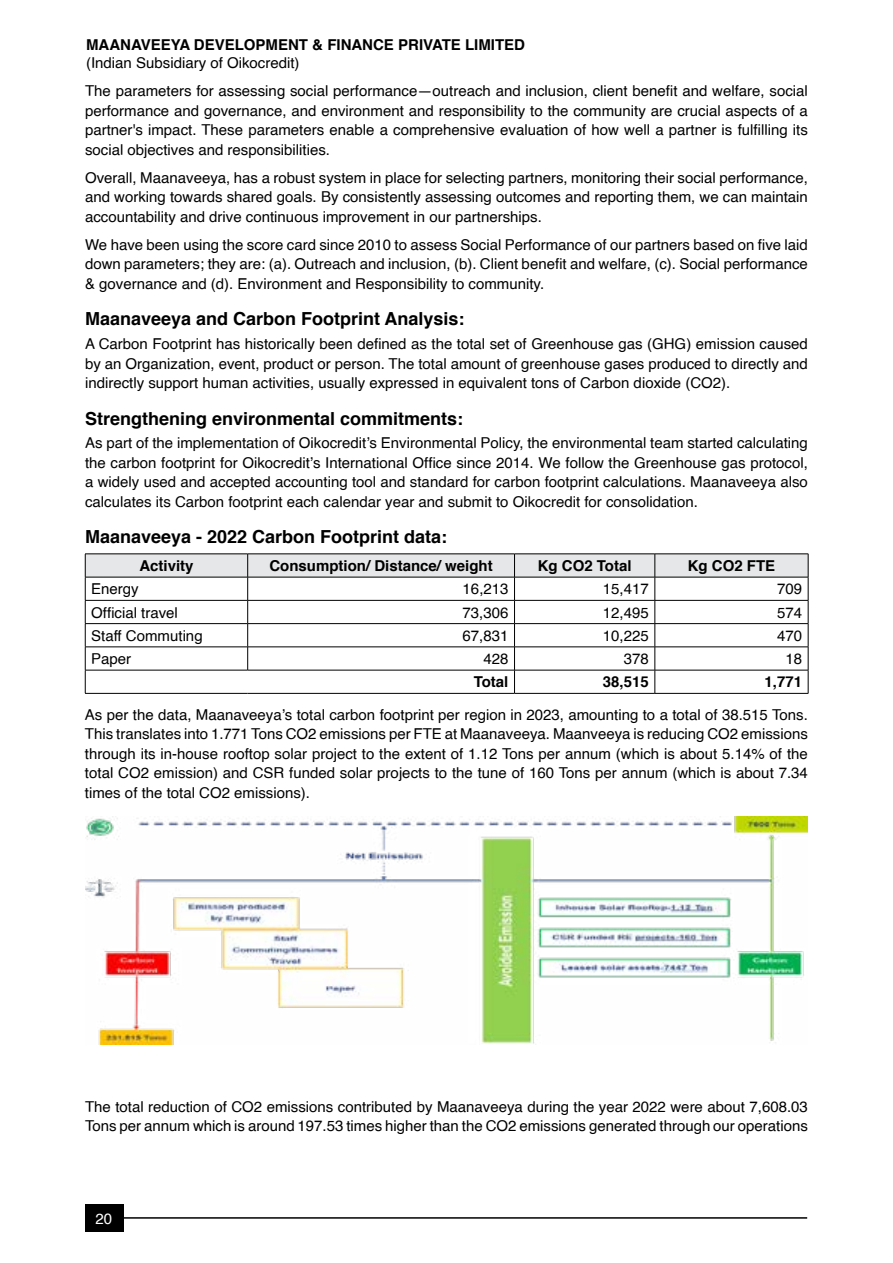
<style>
.page{position:relative;width:893px;height:1263px;background:#fff}
.page>*{position:absolute;margin:0;border:0;box-sizing:border-box;transform-origin:0 0}
.t1{font:700 18px "Helvetica";color:#000}
.t2{font:15px/19.5px "Helvetica";color:#000;text-align:justify}
.t3{font:700 15px "Helvetica";color:#000}
.t4{font:15px "Helvetica";color:#fff}
</style>
<div class="page">
<div style="left:85px;top:1204px;width:38px;height:27px;background:#000"></div>
<hr style="left:123px;top:1217px;width:684px;height:2px;background:#000">
<svg style="left:85px;top:554px;width:724px;height:139px"></svg>
<hr style="left:85px;top:693px;width:163px;height:1px;background:#000">
<hr style="left:248px;top:693px;width:266px;height:1px;background:#000">
<hr style="left:514px;top:693px;width:141px;height:1px;background:#000">
<hr style="left:655px;top:693px;width:153px;height:1px;background:#000">
<img style="left:85px;top:817px;width:723px;height:227px">
<p class="t3" style="left:86px;top:32px;width:440px">MAANAVEEYA DEVELOPMENT &amp; FINANCE PRIVATE LIMITED</p>
<p class="t2" style="left:86px;top:53px;width:215px">(Indian Subsidiary of Oikocredit)</p>
<p class="t2" style="left:85px;top:82px;width:724px">The parameters for assessing social performance—outreach and inclusion, client benefit and welfare, social performance and governance, and environment and responsibility to the community are crucial aspects of a partner's impact. These parameters enable a comprehensive evaluation of how well a partner is fulfilling its social objectives and responsibilities.</p>
<p class="t2" style="left:85px;top:168px;width:724px">Overall, Maanaveeya, has a robust system in place for selecting partners, monitoring their social performance, and working towards shared goals. By consistently assessing outcomes and reporting them, we can maintain accountability and drive continuous improvement in our partnerships.</p>
<p class="t2" style="left:85px;top:235px;width:724px">We have been using the score card since 2010 to assess Social Performance of our partners based on five laid down parameters; they are: (a). Outreach and inclusion, (b). Client benefit and welfare, (c). Social performance &amp; governance and (d). Environment and Responsibility to community.</p>
<p class="t1" style="left:85px;top:304px;width:381px">Maanaveeya and Carbon Footprint Analysis:</p>
<p class="t2" style="left:85px;top:334px;width:724px">A Carbon Footprint has historically been defined as the total set of Greenhouse gas (GHG) emission caused by an Organization, event, product or person. The total amount of greenhouse gases produced to directly and indirectly support human activities, usually expressed in equivalent tons of Carbon dioxide (CO2).</p>
<p class="t1" style="left:85px;top:404px;width:380px">Strengthening environmental commitments:</p>
<p class="t2" style="left:85px;top:434px;width:724px">As part of the implementation of Oikocredit’s Environmental Policy, the environmental team started calculating the carbon footprint for Oikocredit’s International Office since 2014. We follow the Greenhouse gas protocol, a widely used and accepted accounting tool and standard for carbon footprint calculations. Maanaveeya also calculates its Carbon footprint each calendar year and submit to Oikocredit for consolidation.</p>
<p class="t1" style="left:85px;top:522px;width:364px">Maanaveeya - 2022 Carbon Footprint data:</p>
<p class="t3" style="left:139px;top:554px;width:56px">Activity</p>
<p class="t3" style="left:269px;top:554px;width:225px">Consumption/ Distance/ weight</p>
<p class="t3" style="left:538px;top:554px;width:95px">Kg CO2 Total</p>
<p class="t3" style="left:688px;top:554px;width:89px">Kg CO2 FTE</p>
<p class="t2" style="left:91px;top:580px;width:49px">Energy</p>
<p class="t2" style="left:463px;top:580px;width:47px">16,213</p>
<p class="t2" style="left:603px;top:580px;width:47px">15,417</p>
<p class="t2" style="left:777px;top:580px;width:27px">709</p>
<p class="t2" style="left:91px;top:603px;width:88px">Official travel</p>
<p class="t2" style="left:463px;top:603px;width:47px">73,306</p>
<p class="t2" style="left:603px;top:603px;width:47px">12,495</p>
<p class="t2" style="left:777px;top:603px;width:27px">574</p>
<p class="t2" style="left:91px;top:626px;width:113px">Staff Commuting</p>
<p class="t2" style="left:463px;top:626px;width:47px">67,831</p>
<p class="t2" style="left:603px;top:626px;width:47px">10,225</p>
<p class="t2" style="left:777px;top:626px;width:27px">470</p>
<p class="t2" style="left:91px;top:649px;width:42px">Paper</p>
<p class="t2" style="left:483px;top:649px;width:27px">428</p>
<p class="t2" style="left:624px;top:649px;width:27px">378</p>
<p class="t2" style="left:785px;top:649px;width:18px">18</p>
<p class="t3" style="left:474px;top:670px;width:36px">Total</p>
<p class="t3" style="left:603px;top:670px;width:47px">38,515</p>
<p class="t3" style="left:764px;top:670px;width:39px">1,771</p>
<p class="t2" style="left:85px;top:705px;width:724px">As per the data, Maanaveeya’s total carbon footprint per region in 2023, amounting to a total of 38.515 Tons.<br>This translates into 1.771 Tons CO2 emissions per FTE at Maanaveeya. Maanveeya is reducing CO2 emissions through its in-house rooftop solar project to the extent of 1.12 Tons per annum (which is about 5.14% of the total CO2 emission) and CSR funded solar projects to the tune of 160 Tons per annum (which is about 7.34 times of the total CO2 emissions).</p>
<p class="t2" style="left:85px;top:1097px;width:724px">The total reduction of CO2 emissions contributed by Maanaveeya during the year 2022 were about 7,608.03<br>Tons per annum which is around 197.53 times higher than the CO2 emissions generated through our operations</p>
<p class="t4" style="left:95px;top:1207px;width:18px">20</p>
</div>
